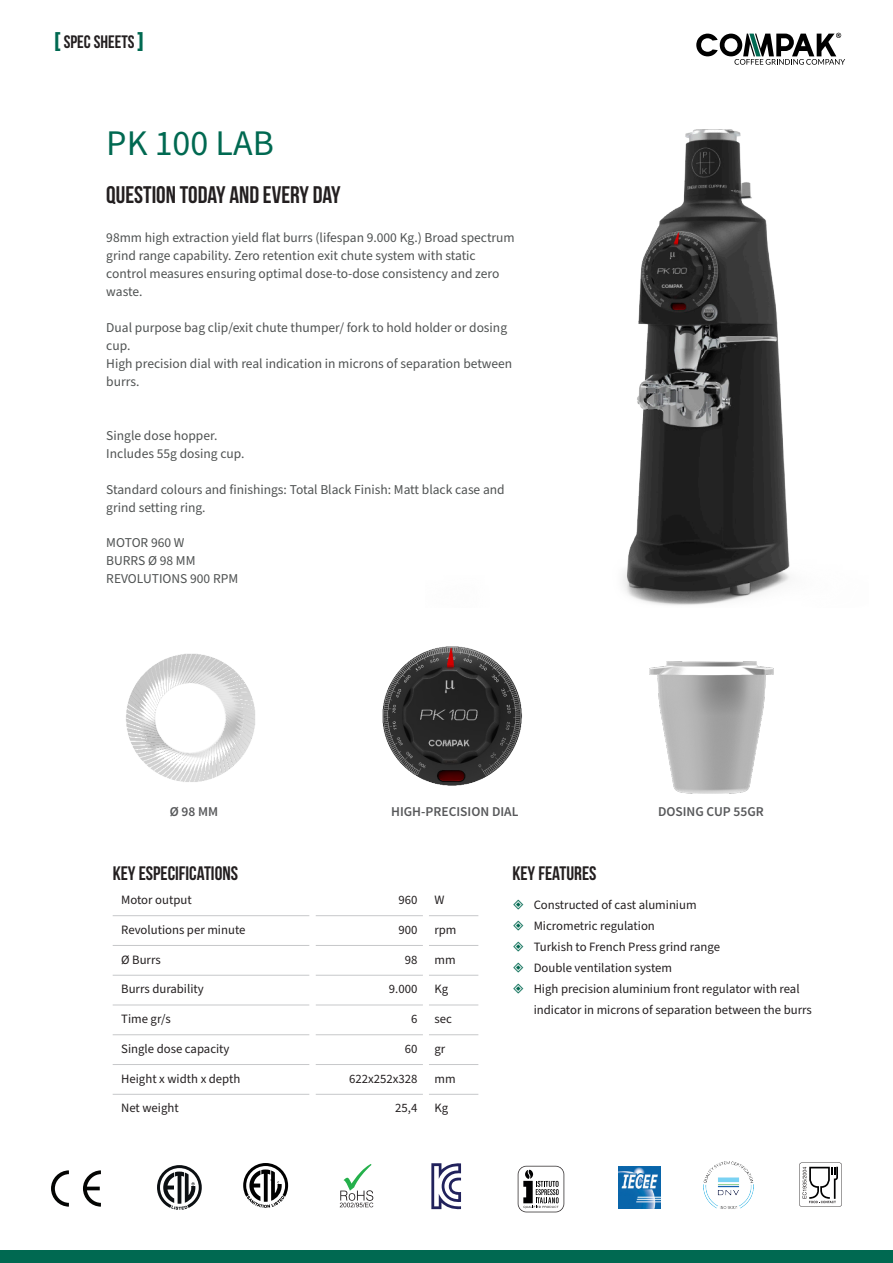
<style>
.page{position:relative;width:893px;height:1263px;background:#fff}
.page>*{position:absolute;margin:0;border:0;box-sizing:border-box;transform-origin:0 0}
.Título_modelo{font:36px "Source Sans Pro";color:#006951}
.Título_modelo-2{font:24px "Bebas Neue";color:#231f20}
.Subtítulo{font:19.5px "Bebas Neue";color:#231f20}
.t1{font:18px "Bebas Neue";color:#231f20}
.Estilo_de_párrafo_1{font:13.5px/18px "Source Sans Pro";color:#4f5252}
.Características_prin{font:13.5px "Source Sans Pro";color:#4f5252}
.Características_prin-2{font:600 13.5px "Source Sans Pro";color:#57585a}
.Tabla_titulares{font:12.75px/21px "Source Sans Pro";color:#231f20}
.Tabla_contenidos{font:12.75px "Source Sans Pro";color:#231f20}
.s1{font-size:27px;color:#006951}
</style>
<div class="page">
<svg style="left:696px;top:33px;width:149px;height:32px"></svg>
<div style="left:0;top:1250px;width:893px;height:13px;background:#006951"></div>
<svg style="left:799px;top:1162px;width:43px;height:45px"></svg>
<img style="left:703px;top:1161px;width:51px;height:48px">
<svg style="left:518px;top:1166px;width:46px;height:46px"></svg>
<svg style="left:157px;top:1165px;width:45px;height:45px"></svg>
<svg style="left:243px;top:1163px;width:45px;height:45px"></svg>
<svg style="left:51px;top:1170px;width:50px;height:36px"></svg>
<svg style="left:431px;top:1163px;width:30px;height:46px"></svg>
<svg style="left:340px;top:1164px;width:33px;height:43px"></svg>
<img style="left:618px;top:1166px;width:43px;height:43px">
<hr style="left:113px;top:915px;width:197px;height:1px;background:#c7c8ca">
<hr style="left:316px;top:915px;width:107px;height:1px;background:#c7c8ca">
<hr style="left:429px;top:915px;width:49px;height:1px;background:#c7c8ca">
<hr style="left:113px;top:945px;width:197px;height:1px;background:#c7c8ca">
<hr style="left:316px;top:945px;width:107px;height:1px;background:#c7c8ca">
<hr style="left:429px;top:945px;width:49px;height:1px;background:#c7c8ca">
<hr style="left:113px;top:975px;width:197px;height:1px;background:#c7c8ca">
<hr style="left:316px;top:975px;width:107px;height:1px;background:#c7c8ca">
<hr style="left:429px;top:975px;width:49px;height:1px;background:#c7c8ca">
<hr style="left:113px;top:1005px;width:197px;height:1px;background:#c7c8ca">
<hr style="left:316px;top:1005px;width:107px;height:1px;background:#c7c8ca">
<hr style="left:429px;top:1005px;width:49px;height:1px;background:#c7c8ca">
<hr style="left:113px;top:1034px;width:197px;height:1px;background:#c7c8ca">
<hr style="left:316px;top:1034px;width:107px;height:1px;background:#c7c8ca">
<hr style="left:429px;top:1034px;width:49px;height:1px;background:#c7c8ca">
<hr style="left:113px;top:1064px;width:197px;height:1px;background:#c7c8ca">
<hr style="left:316px;top:1064px;width:107px;height:1px;background:#c7c8ca">
<hr style="left:429px;top:1064px;width:49px;height:1px;background:#c7c8ca">
<hr style="left:113px;top:1094px;width:197px;height:1px;background:#c7c8ca">
<hr style="left:316px;top:1094px;width:107px;height:1px;background:#c7c8ca">
<hr style="left:429px;top:1094px;width:49px;height:1px;background:#c7c8ca">
<img style="left:126px;top:654px;width:129px;height:128px">
<img style="left:382px;top:646px;width:140px;height:140px">
<img style="left:649px;top:661px;width:125px;height:132px">
<img style="left:623px;top:129px;width:167px;height:476px">
<h3 class="t1" style="left:54px;top:32px;width:91px"><span class="s1">[</span>SPEC SHEETS <span class="s1">]</span></h3>
<p class="Título_modelo" style="left:106px;top:119px;width:169px">PK 100 LAB</p>
<p class="Título_modelo-2" style="left:106px;top:181px;width:236px">QUESTION TODAY AND EVERY DAY</p>
<p class="Estilo_de_párrafo_1" style="left:106px;top:229px;width:410px">98mm high extraction yield flat burrs (lifespan 9.000 Kg.) Broad spectrum grind range capability. Zero retention exit chute system with static control measures ensuring optimal dose-to-dose consistency and zero waste.</p>
<p class="Estilo_de_párrafo_1" style="left:106px;top:319px;width:402px">Dual purpose bag clip/exit chute thumper/ fork to hold holder or dosing cup.</p>
<p class="Estilo_de_párrafo_1" style="left:106px;top:355px;width:408px">High precision dial with real indication in microns of separation between burrs.</p>
<p class="Estilo_de_párrafo_1" style="left:106px;top:427px;width:113px">Single dose hopper.</p>
<p class="Estilo_de_párrafo_1" style="left:106px;top:445px;width:140px">Includes 55g dosing cup.</p>
<p class="Estilo_de_párrafo_1" style="left:106px;top:481px;width:400px">Standard colours and finishings: Total Black Finish: Matt black case and grind setting ring.</p>
<p class="Características_prin" style="left:106px;top:533px;width:80px">MOTOR 960 W</p>
<p class="Características_prin" style="left:106px;top:551px;width:91px">BURRS Ø 98 MM</p>
<p class="Características_prin" style="left:106px;top:569px;width:133px">REVOLUTIONS 900 RPM</p>
<p class="Características_prin-2" style="left:170px;top:803px;width:50px">Ø 98 MM</p>
<p class="Características_prin-2" style="left:391px;top:803px;width:129px">HIGH-PRECISION DIAL</p>
<p class="Características_prin-2" style="left:658px;top:803px;width:107px">DOSING CUP 55GR</p>
<p class="Subtítulo" style="left:113px;top:862px;width:127px">KEY ESPECIFICATIONS</p>
<p class="Tabla_titulares" style="left:121px;top:890px;width:72px">Motor output</p>
<p class="Tabla_contenidos" style="left:398px;top:891px;width:21px">960</p>
<p class="Tabla_titulares" style="left:434px;top:890px;width:12px">W</p>
<p class="Tabla_titulares" style="left:121px;top:919px;width:126px">Revolutions per minute</p>
<p class="Tabla_contenidos" style="left:398px;top:921px;width:21px">900</p>
<p class="Tabla_titulares" style="left:434px;top:919px;width:24px">rpm</p>
<p class="Tabla_titulares" style="left:121px;top:949px;width:41px">Ø Burrs</p>
<p class="Tabla_contenidos" style="left:405px;top:951px;width:14px">98</p>
<p class="Tabla_titulares" style="left:434px;top:949px;width:23px">mm</p>
<p class="Tabla_titulares" style="left:121px;top:979px;width:84px">Burrs durability</p>
<p class="Tabla_contenidos" style="left:389px;top:980px;width:30px">9.000</p>
<p class="Tabla_titulares" style="left:434px;top:979px;width:15px">Kg</p>
<p class="Tabla_titulares" style="left:121px;top:1009px;width:51px">Time gr/s</p>
<p class="Tabla_contenidos" style="left:411px;top:1010px;width:8px">6</p>
<p class="Tabla_titulares" style="left:434px;top:1009px;width:19px">sec</p>
<p class="Tabla_titulares" style="left:121px;top:1038px;width:110px">Single dose capacity</p>
<p class="Tabla_contenidos" style="left:405px;top:1040px;width:14px">60</p>
<p class="Tabla_titulares" style="left:434px;top:1038px;width:12px">gr</p>
<p class="Tabla_titulares" style="left:121px;top:1068px;width:121px">Height x width x depth</p>
<p class="Tabla_contenidos" style="left:349px;top:1070px;width:70px">622x252x328</p>
<p class="Tabla_titulares" style="left:434px;top:1068px;width:23px">mm</p>
<p class="Tabla_titulares" style="left:121px;top:1098px;width:59px">Net weight</p>
<p class="Tabla_contenidos" style="left:395px;top:1099px;width:24px">25,4</p>
<p class="Tabla_titulares" style="left:434px;top:1098px;width:15px">Kg</p>
<p class="Subtítulo" style="left:512px;top:862px;width:86px">KEY FEATURES</p>
<p class="Tabla_titulares" style="left:534px;top:895px;width:164px">Constructed of cast aluminium</p>
<p class="Tabla_titulares" style="left:534px;top:916px;width:123px">Micrometric regulation</p>
<p class="Tabla_titulares" style="left:534px;top:937px;width:188px">Turkish to French Press grind range</p>
<p class="Tabla_titulares" style="left:534px;top:958px;width:140px">Double ventilation system</p>
<p class="Tabla_titulares" style="left:534px;top:979px;width:280px">High precision aluminium front regulator with real indicator in microns of separation between the burrs</p>
</div>
